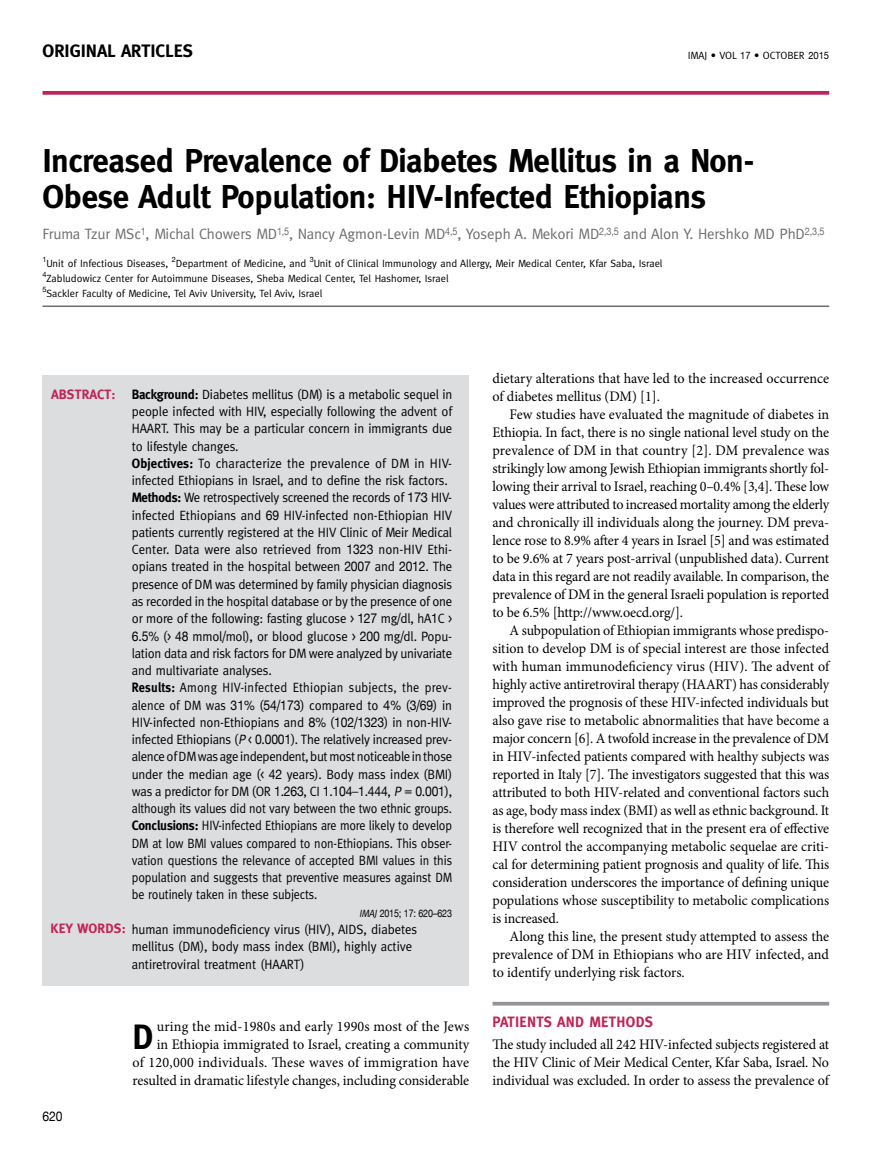
<style>
.page{position:relative;width:893px;height:1149px;background:#fff}
.page>*{position:absolute;margin:0;border:0;box-sizing:border-box;transform-origin:0 0}
.t1{font:700 35.4px "Meta";color:#000}
.t2{font:700 33px/36px "Meta";letter-spacing:-.01em;color:#000}
.t3{font:700 18px "Meta";color:#000}
.t4{font:15px "Meta";letter-spacing:-.01em;color:#6d6e71}
.t5{font:700 15px "Meta";letter-spacing:.02em;color:#c02555}
.t6{font:14.55px/18px "Minion Pro";letter-spacing:-.005em;color:#000;text-align:justify}
.t7{font:14.55px/18px "Minion Pro";letter-spacing:-.005em;color:#000;text-align:justify;scale:.96 1}
.t8{font:13.5px/17.2px "Meta";letter-spacing:-.01em;color:#000;scale:.95 1}
.t9{font:700 13.5px "Meta";letter-spacing:.16em;color:#c02555}
.t10{font:13.5px "Helvetica Neue";color:#000;scale:.9 1}
.t11{font:10.5px/15px "Meta";color:#000}
.t12{font:10.5px "Helvetica Neue";letter-spacing:-.02em;color:#000;scale:.85 1}
.s1{font-family:"Helvetica Neue";font-size:10.2px}
.s2{font-weight:700}
.s3{font-family:"Helvetica Neue"}
.s4{font-style:italic}
.s5{font-family:"Meta";font-style:italic}
.s6{font-weight:700;color:#c02555}
</style>
<div class="page">
<svg style="left:43px;top:91px;width:786px;height:4px;background:#c43460"></svg>
<div style="left:43px;top:375px;width:426px;height:610px;background:#dcddde"></div>
<hr style="left:43px;top:305px;width:786px;height:2px;background:#6d6e71">
<svg style="left:493px;top:1001px;width:336px;height:4px"></svg>
<h3 class="t3" style="left:43px;top:41px;width:152px">Original Articles</h3>
<p class="t11" style="left:688px;top:48px;width:143px">IMAJ • VOL <span class="s1">17</span> • october <span class="s1">2015</span></p>
<h2 class="t2" style="left:43px;top:143px;width:713px">Increased Prevalence of Diabetes Mellitus in a Non-<br>Obese Adult Population: HIV-Infected Ethiopians</h2>
<p class="t4" style="left:43px;top:225px;width:783px">Fruma Tzur MSc<sup>1</sup>, Michal Chowers MD<sup>1,5</sup>, Nancy Agmon-Levin MD<sup>4,5</sup>, Yoseph A. Mekori MD<sup>2,3,5</sup> and Alon Y. Hershko MD PhD<sup>2,3,5</sup></p>
<p class="t11" style="left:43px;top:255px;width:622px"><sup>1</sup>Unit of Infectious Diseases, <sup>2</sup>Department of Medicine, and <sup>3</sup>Unit of Clinical Immunology and Allergy, Meir Medical Center, Kfar Saba, Israel<br><sup>4</sup>Zabludowicz Center for Autoimmune Diseases, Sheba Medical Center, Tel Hashomer, Israel<br><sup>5</sup>Sackler Faculty of Medicine, Tel Aviv University, Tel Aviv, Israel</p>
<p class="t8" style="left:132px;top:385px;width:339px"><span class="s2">Background:</span> Diabetes mellitus (DM) is a metabolic sequel in people infected with HIV, especially following the advent of HAART. This may be a particular concern in immigrants due to lifestyle changes.<br><span class="s2">Objectives:</span> To characterize the prevalence of DM in HIV&shy;infected Ethiopians in Israel, and to define the risk factors.<br><span class="s2">Methods:</span> We retrospectively screened the records of <span class="s3">173</span> HIV&shy;infected Ethiopians and <span class="s3">69</span> HIV-infected non-Ethiopian HIV patients currently registered at the HIV Clinic of Meir Medical Center. Data were also retrieved from <span class="s3">1323</span> non-HIV Ethi&shy;opians treated in the hospital between <span class="s3">2007</span> and <span class="s3">2012</span>. The presence of DM was determined by family physician diagnosis as recorded in the hospital database or by the presence of one or more of the following: fasting glucose &gt; <span class="s3">127</span> mg/dl, hA<span class="s3">1</span>C &gt; <span class="s3">6</span>.<span class="s3">5</span>% (&gt; <span class="s3">48</span> mmol/mol), or blood glucose &gt; <span class="s3">200</span> mg/dl. Popu&shy;lation data and risk factors for DM were analyzed by univariate and multivariate analyses.<br><span class="s2">Results:</span> Among HIV-infected Ethiopian subjects, the prev&shy;alence of DM was <span class="s3">31</span>% (<span class="s3">54</span>/<span class="s3">173</span>) compared to <span class="s3">4</span>% (<span class="s3">3</span>/<span class="s3">69</span>) in HIV-infected non-Ethiopians and <span class="s3">8</span>% (<span class="s3">102</span>/<span class="s3">1323</span>) in non-HIV&shy;infected Ethiopians (<span class="s4">P</span> &lt; <span class="s3">0</span>.<span class="s3">0001</span>). The relatively increased prev&shy;alence of DM was age independent, but most noticeable in those under the median age (&lt; <span class="s3">42</span> years). Body mass index (BMI) was a predictor for DM (OR <span class="s3">1</span>.<span class="s3">263</span>, CI <span class="s3">1</span>.<span class="s3">104</span>–<span class="s3">1</span>.<span class="s3">444</span>, <span class="s4">P</span> = <span class="s3">0</span>.<span class="s3">001</span>), although its values did not vary between the two ethnic groups.<br><span class="s2">Conclusions:</span> HIV-infected Ethiopians are more likely to develop DM at low BMI values compared to non-Ethiopians. This obser&shy;vation questions the relevance of accepted BMI values in this population and suggests that preventive measures against DM be routinely taken in these subjects.</p>
<p class="t12" style="left:359px;top:905px;width:111px"><span class="s5">IMAJ</span>2015; 17: 620–623</p>
<p class="t8" style="left:132px;top:920px;width:302px;text-indent:-81px"><span class="s6">Key words:</span> human immunodeficiency virus (HIV), AIDS, diabetes mellitus (DM), body mass index (BMI), highly active antiretroviral treatment (HAART)</p>
<p class="t9" style="left:51px;top:386px;width:66px">Abstract:</p>
<p class="t10" style="left:43px;top:1106px;width:24px">620</p>
<p class="t6" style="left:133px;top:1017px;width:338px;text-align:right">uring the mid-1980s and early 1990s most of the Jews<br>in Ethiopia immigrated to Israel, creating a community<br>of 120,000 individuals. These waves of immigration have resulted in dramatic lifestyle changes, including considerable</p>
<h1 class="t1" style="left:133px;top:1016px;width:22px">D</h1>
<p class="t6" style="left:493px;top:369px;width:338px">dietary alterations that have led to the increased occurrence of diabetes mellitus (DM) [1].</p>
<p class="t6" style="left:493px;top:405px;width:338px;text-indent:17px">Few studies have evaluated the magnitude of diabetes in Ethiopia. In fact, there is no single national level study on the prevalence of DM in that country [2]. DM prevalence was strikingly low among Jewish Ethiopian immigrants shortly fol&shy;lowing their arrival to Israel, reaching 0–0.4% [3,4]. These low values were attributed to increased mortality among the elderly and chronically ill individuals along the journey. DM preva&shy;lence rose to 8.9% after 4 years in Israel [5] and was estimated to be 9.6% at 7 years post-arrival (unpublished data). Current data in this regard are not readily available. In comparison, the prevalence of DM in the general Israeli population is reported to be 6.5% [http://www.oecd.org/].</p>
<p class="t7" style="left:493px;top:621px;width:352px;text-indent:17px">A subpopulation of Ethiopian immigrants whose predispo&shy;sition to develop DM is of special interest are those infected with human immunodeficiency virus (HIV). The advent of highly active antiretroviral therapy (HAART) has considerably improved the prognosis of these HIV-infected individuals but also gave rise to metabolic abnormalities that have become a major concern [6]. A twofold increase in the prevalence of DM in HIV-infected patients compared with healthy subjects was reported in Italy [7]. The investigators suggested that this was attributed to both HIV-related and conventional factors such as age, body mass index (BMI) as well as ethnic background. It is therefore well recognized that in the present era of effective HIV control the accompanying metabolic sequelae are criti&shy;cal for determining patient prognosis and quality of life. This consideration underscores the importance of defining unique populations whose susceptibility to metabolic complications is increased.</p>
<p class="t6" style="left:493px;top:927px;width:338px;text-indent:17px">Along this line, the present study attempted to assess the prevalence of DM in Ethiopians who are HIV infected, and to identify underlying risk factors.</p>
<p class="t5" style="left:493px;top:1012px;width:16px">PATIENTS</p>
<p class="t5" style="left:557px;top:1012px;width:97px">AN D METHODS</p>
<p class="t6" style="left:493px;top:1035px;width:338px">The study included all 242 HIV-infected subjects registered at the HIV Clinic of Meir Medical Center, Kfar Saba, Israel. No individual was excluded. In order to assess the prevalence of</p>
</div>
